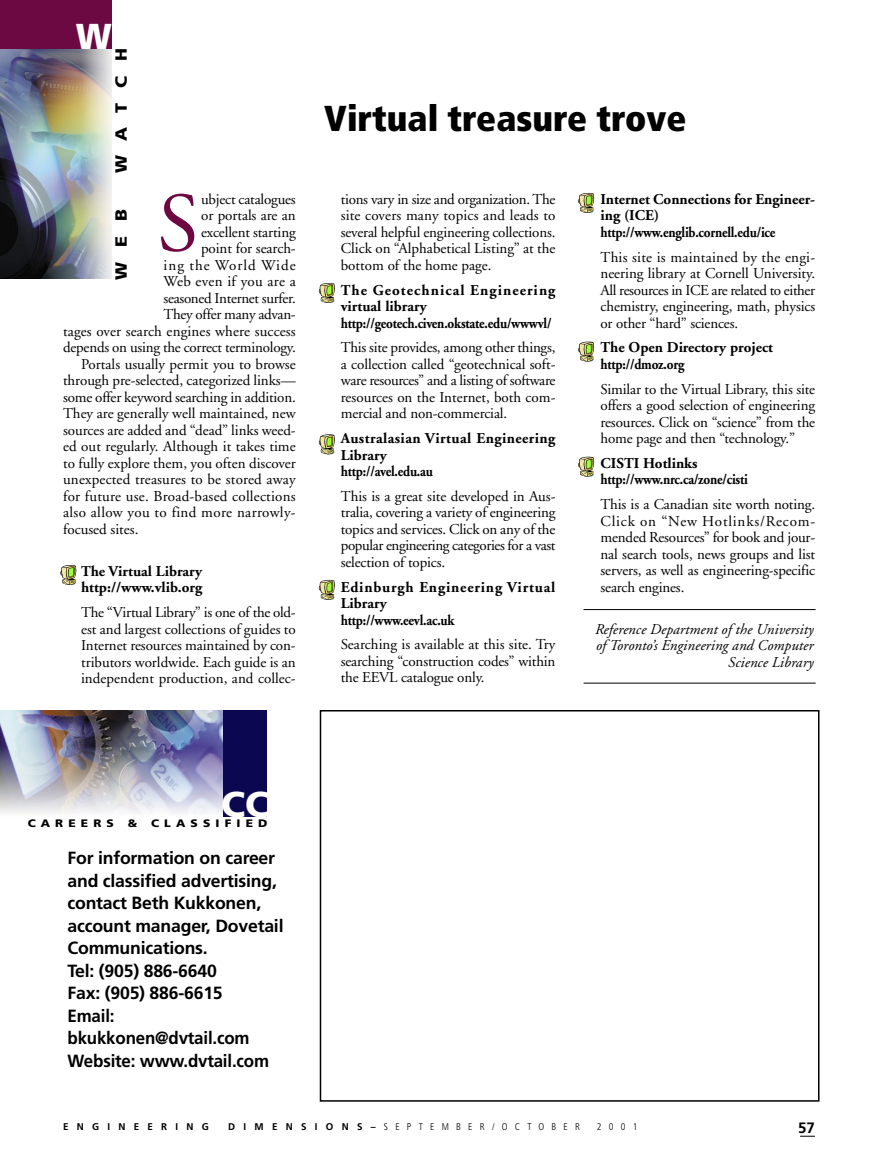
<style>
.page{position:relative;width:878px;height:1175px;background:#fff}
.page>*{position:absolute;margin:0;border:0;box-sizing:border-box;transform-origin:0 0}
.t1{font:84px "Adobe Garamond";color:#6c0942}
.t2{font:900 condensed 36px "Frutiger";color:#000}
.t3{font:900 36px "Frutiger";color:#fff}
.t4{font:700 17.7px/22.5px "Frutiger";letter-spacing:-.01em;color:#000}
.t5{font:900 16.2px "Frutiger";letter-spacing:.83em;color:#000;scale:1.11 1}
.t6{font:15px/16.5px "Adobe Garamond";letter-spacing:-.005em;color:#000;text-align:justify}
.t7{font:700 15px/16.5px "Adobe Garamond";color:#000}
.t8{font:italic 15px/16.5px "Adobe Garamond";letter-spacing:.005em;color:#000;text-align:right}
.t9{font:700 15px/16.5px "Adobe Garamond";letter-spacing:.03em;color:#000}
.t10{font:700 15px/16.5px "Adobe Garamond";letter-spacing:.055em;color:#000}
.t11{font:15px "Adobe Garamond";letter-spacing:.015em;color:#000}
.t12{font:15px "Adobe Garamond";letter-spacing:.025em;color:#000}
.t13{font:15px "Adobe Garamond";letter-spacing:.02em;color:#000}
.t14{font:15px "Adobe Garamond";letter-spacing:.065em;color:#000}
.t15{font:700 15px "Frutiger";color:#000}
.t16{font:900 10.8px "Frutiger";letter-spacing:.43em;color:#000;scale:1.11 1}
.t17{font:300 condensed 9.75px "Frutiger";letter-spacing:.745em;color:#000}
.t18{font:700 9.75px "Frutiger";letter-spacing:.85em;color:#000}
.s1{font-weight:700;font-stretch:normal}
</style>
<div class="page">
<svg style="left:800px;top:1135px;width:14px;height:1px"></svg>
<img style="left:0;top:49px;width:111px;height:230px">
<div style="left:0;top:0;width:111px;height:49px;background:#6c0942"></div>
<svg style="left:319px;top:283px;width:16px;height:20px"></svg>
<svg style="left:60px;top:565px;width:17px;height:20px"></svg>
<svg style="left:578px;top:192px;width:17px;height:21px"></svg>
<svg style="left:578px;top:341px;width:17px;height:21px"></svg>
<svg style="left:578px;top:456px;width:17px;height:21px"></svg>
<svg style="left:319px;top:434px;width:16px;height:20px"></svg>
<svg style="left:319px;top:579px;width:16px;height:21px"></svg>
<hr style="left:583px;top:609px;width:232px;height:1px;background:#000">
<hr style="left:583px;top:682px;width:232px;height:1px;background:#000">
<img style="left:0;top:710px;width:223px;height:104px">
<div style="left:223px;top:710px;width:44px;height:106px;background:#0b0750"></div>
<div style="left:320px;top:710px;width:499px;height:391px;border:2px solid #000"></div>
<h2 class="t3" style="left:76px;top:22px;width:37px">W</h2>
<p class="t5" style="left:115px;top:173px;width:114px;rotate:-90deg">WATCH</p>
<p class="t6" style="left:201px;top:192px;width:96px">ubject catalogues</p>
<p class="t6" style="left:201px;top:209px;width:96px">or portals are an</p>
<p class="t6" style="left:201px;top:225px;width:96px">excellent starting</p>
<p class="t6" style="left:201px;top:242px;width:96px">point for search-</p>
<p class="t14" style="left:164px;top:259px;width:134px">ing the World Wide</p>
<p class="t13" style="left:164px;top:275px;width:134px">Web even if you are a</p>
<p class="t6" style="left:164px;top:291px;width:134px">seasoned Internet surfer.</p>
<p class="t6" style="left:164px;top:308px;width:134px">They offer many advan-</p>
<p class="t6" style="left:63px;top:324px;width:234px">tages over search engines where success</p>
<p class="t6" style="left:63px;top:341px;width:234px">depends on using the correct terminology.</p>
<p class="t6" style="left:81px;top:357px;width:216px">Portals usually permit you to browse</p>
<p class="t6" style="left:63px;top:374px;width:234px">through pre-selected, categorized links—</p>
<p class="t6" style="left:63px;top:390px;width:234px">some offer keyword searching in addition.</p>
<p class="t6" style="left:63px;top:407px;width:234px">They are generally well maintained, new</p>
<p class="t6" style="left:63px;top:423px;width:234px">sources are added and “dead” links weed-</p>
<p class="t6" style="left:63px;top:440px;width:234px">ed out regularly. Although it takes time</p>
<p class="t6" style="left:63px;top:456px;width:234px">to fully explore them, you often discover</p>
<p class="t6" style="left:63px;top:473px;width:234px">unexpected treasures to be stored away</p>
<p class="t11" style="left:63px;top:490px;width:234px">for future use. Broad-based collections</p>
<p class="t12" style="left:63px;top:506px;width:234px">also allow you to find more narrowly-</p>
<p class="t6" style="left:63px;top:522px;width:77px">focused sites.</p>
<p class="t7" style="left:81px;top:564px;width:123px">The Virtual Library http://www.vlib.org</p>
<p class="t6" style="left:81px;top:605px;width:216px">The “Virtual Library” is one of the old&shy;est and largest collections of guides to Internet resources maintained by con&shy;tributors worldwide. Each guide is an independent production, and collec-</p>
<h1 class="t1" style="left:158px;top:190px;width:43px">S</h1>
<p class="t5" style="left:115px;top:280px;width:65px;rotate:-90deg">WEB</p>
<h2 class="t2" style="left:324px;top:104px;width:363px">Virtual treasure trove</h2>
<p class="t6" style="left:341px;top:192px;width:216px">tions vary in size and organization. The site covers many topics and leads to several helpful engineering collections.<br>Click on “Alphabetical Listing” at the bottom of the home page.</p>
<p class="t7" style="left:341px;top:283px;width:216px">The Geotechnical Engineering virtual library http://geotech.civen.okstate.edu/wwwvl/</p>
<p class="t6" style="left:341px;top:341px;width:216px">This site provides, among other things, a collection called “geotechnical soft&shy;ware resources” and a listing of software resources on the Internet, both com&shy;mercial and non-commercial.</p>
<p class="t9" style="left:341px;top:431px;width:216px">Australasian Virtual Engineering<br>Library<br>http://avel.edu.au</p>
<p class="t6" style="left:341px;top:489px;width:216px">This is a great site developed in Aus&shy;tralia, covering a variety of engineering topics and services. Click on any of the popular engineering categories for a vast selection of topics.</p>
<p class="t10" style="left:341px;top:580px;width:216px">Edinburgh Engineering Virtual<br>Library<br>http://www.eevl.ac.uk</p>
<p class="t6" style="left:341px;top:638px;width:216px">Searching is available at this site. Try searching “construction codes” within the EEVL catalogue only.</p>
<p class="t7" style="left:600px;top:192px;width:216px">Internet Connections for Engineer&shy;ing (ICE) http://www.englib.cornell.edu/ice</p>
<p class="t6" style="left:600px;top:250px;width:216px">This site is maintained by the engi&shy;neering library at Cornell University.<br>All resources in ICE are related to either chemistry, engineering, math, physics or other “hard” sciences.</p>
<p class="t7" style="left:600px;top:341px;width:174px">The Open Directory project http://dmoz.org</p>
<p class="t6" style="left:600px;top:382px;width:216px">Similar to the Virtual Library, this site offers a good selection of engineering resources. Click on “science” from the home page and then “technology.”</p>
<p class="t7" style="left:600px;top:456px;width:149px">CISTI Hotlinks http://www.nrc.ca/zone/cisti</p>
<p class="t6" style="left:600px;top:497px;width:216px">This is a Canadian site worth noting.<br>Click on “New Hotlinks/Recom&shy;mended Resources” for book and jour&shy;nal search tools, news groups and list servers, as well as engineering-specific search engines.</p>
<p class="t8" style="left:595px;top:622px;width:220px">Reference Department of the University of Toronto’s Engineering and Computer<br>Science Library</p>
<h2 class="t3" style="left:221px;top:789px;width:50px">CC</h2>
<p class="t4" style="left:67px;top:848px;width:217px">For information on career and classified advertising, contact Beth Kukkonen, account manager, Dovetail<br>Communications.<br>Tel: (905) 886-6640<br>Fax: (905) 886-6615<br>Email: bkukkonen@dvtail.com<br>Website: www.dvtail.com</p>
<p class="t16" style="left:28px;top:818px;width:79px">CAREERS</p>
<p class="t16" style="left:128px;top:818px;width:10px">&amp;</p>
<p class="t16" style="left:151px;top:818px;width:106px">CLASSIFIED</p>
<p class="t18" style="left:63px;top:1122px;width:147px">ENGINEERING</p>
<p class="t17" style="left:228px;top:1122px;width:353px"><span class="s1">DIMENSIONS–</span>SEPTEMBER/OCTOBER</p>
<p class="t17" style="left:597px;top:1122px;width:42px">2001</p>
<p class="t15" style="left:798px;top:1122px;width:18px">57</p>
</div>
